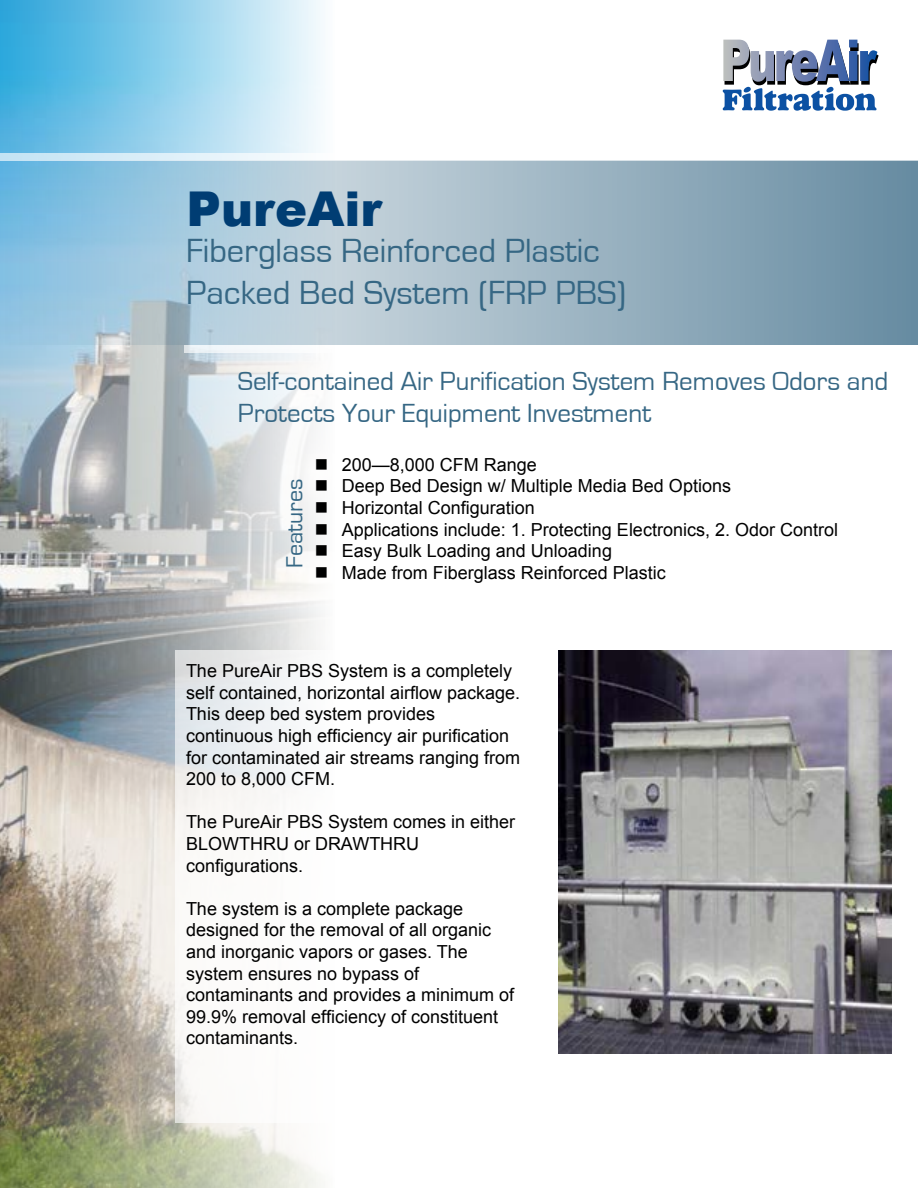
<style>
.page{position:relative;width:918px;height:1188px;background:#fff}
.page>*{position:absolute;margin:0;border:0;box-sizing:border-box;transform-origin:0 0}
.t1{font:900 48px "Arial";color:#003d73}
.t2{font:34.5px/41.4px "Eurostile";color:#366784}
.t3{font:27px/32.4px "Eurostile";color:#366784}
.t4{font:24px "Eurostile";color:#366784}
.t5{font:18px/21.6px "Arial";color:#000}
</style>
<div class="page">
<img style="left:0;top:0;width:323px;height:1188px">
<svg style="left:723px;top:40px;width:156px;height:71px"></svg>
<div style="left:185px;top:345px;width:733px;height:8px;background:#fff"></div>
<svg style="left:0;top:160px;width:918px;height:185px;background:#9ab8ca"></svg>
<svg style="left:0;top:153px;width:323px;height:7px"></svg>
<div style="left:176px;top:651px;width:350px;height:472px;background:#fff"></div>
<img style="left:558px;top:651px;width:333px;height:402px">
<svg style="left:316px;top:459px;width:7px;height:10px"></svg>
<svg style="left:316px;top:480px;width:7px;height:11px"></svg>
<svg style="left:316px;top:502px;width:7px;height:11px"></svg>
<svg style="left:316px;top:524px;width:7px;height:10px"></svg>
<svg style="left:316px;top:545px;width:7px;height:11px"></svg>
<svg style="left:316px;top:567px;width:7px;height:10px"></svg>
<h1 class="t1" style="left:187px;top:174px;width:197px">PureAir</h1>
<h2 class="t2" style="left:186px;top:231px;width:442px">Fiberglass Reinforced Plastic<br>Packed Bed System (FRP PBS)</h2>
<h3 class="t3" style="left:238px;top:365px;width:652px">Self-contained Air Purification System Removes Odors and<br>Protects Your Equipment Investment</h3>
<p class="t5" style="left:342px;top:454px;width:498px">200—8,000 CFM Range<br>Deep Bed Design w/ Multiple Media Bed Options<br>Horizontal Configuration<br>Applications include: 1. Protecting Electronics, 2. Odor Control Easy Bulk Loading and Unloading<br>Made from Fiberglass Reinforced Plastic</p>
<h3 class="t4" style="left:282px;top:568px;width:90px;rotate:-90deg">Features</h3>
<p class="t5" style="left:186px;top:660px;width:336px">The PureAir PBS System is a completely self contained, horizontal airflow package.<br>This deep bed system provides continuous high efficiency air purification for contaminated air streams ranging from 200 to 8,000 CFM.</p>
<p class="t5" style="left:186px;top:812px;width:331px">The PureAir PBS System comes in either<br>BLOWTHRU or DRAWTHRU configurations.</p>
<p class="t5" style="left:186px;top:898px;width:330px">The system is a complete package designed for the removal of all organic and inorganic vapors or gases. The system ensures no bypass of contaminants and provides a minimum of<br>99.9% removal efficiency of constituent contaminants.</p>
</div>
